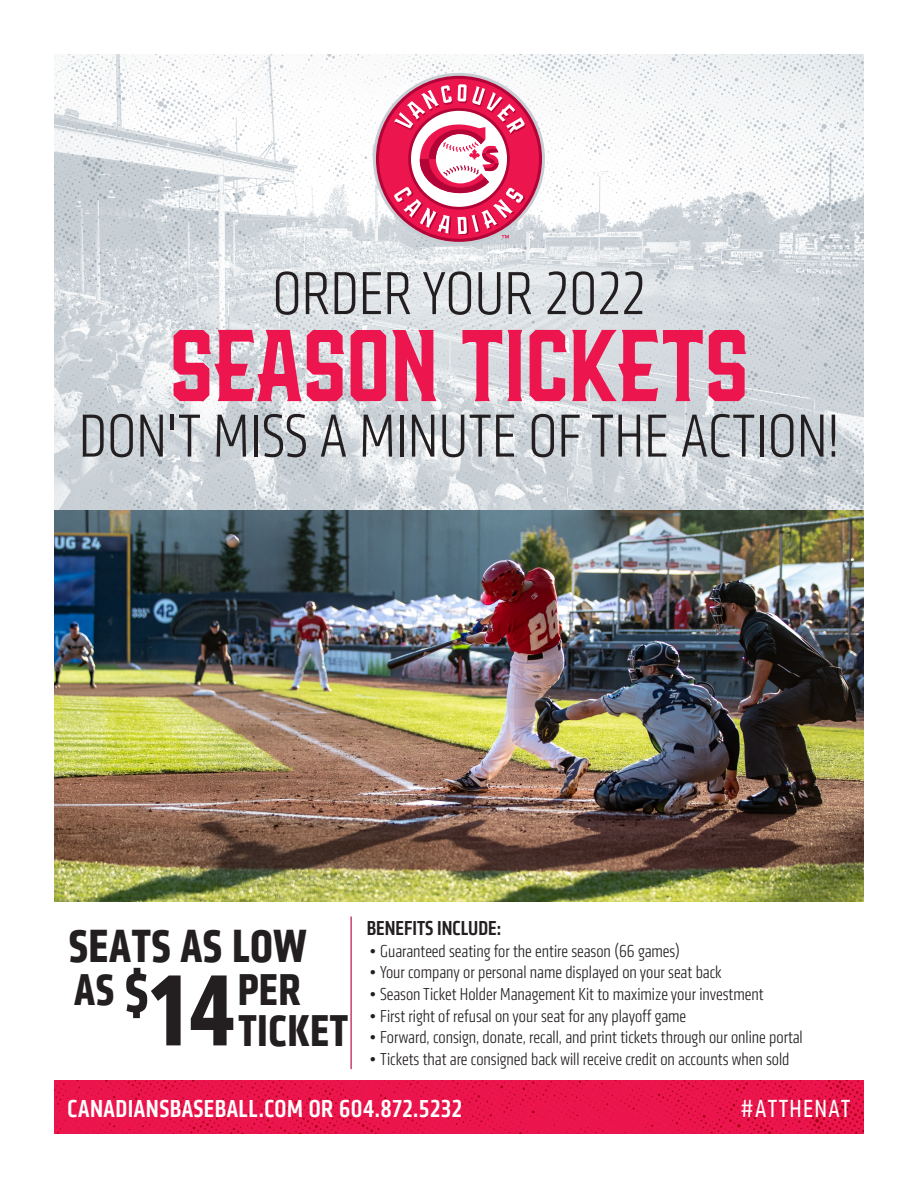
<style>
.page{position:relative;width:918px;height:1188px;background:#fff}
.page>*{position:absolute;margin:0;border:0;box-sizing:border-box;transform-origin:0 0}
.Section_Headline{font:90px "Canadians";letter-spacing:-.01em;color:#ed154e}
.Section_Headline-2{font:300 condensed 63px "Klavika";color:#231f20}
.small_header{font:700 condensed 48px "Klavika";letter-spacing:.01em;color:#231f20}
.small_header-2{font:700 condensed 45.9px/41px "Klavika";letter-spacing:.01em;color:#231f20}
.small_header-3{font:500 condensed 25.5px "Klavika";letter-spacing:.02em;color:#fff}
.small_header-4{font:condensed 25.5px "Klavika";letter-spacing:.05em;color:#fff}
.SubHead{font:500 condensed 21px "Klavika";color:#231f20}
.Bullets{font:300 condensed 18px "Klavika";color:#231f20}
.s1{font-size:59.1px}
.s2{font-size:105px}
</style>
<div class="page">
<img style="left:54px;top:54px;width:810px;height:457px">
<img style="left:54px;top:511px;width:810px;height:391px">
<img style="left:54px;top:1080px;width:810px;height:54px">
<hr style="left:351px;top:916px;width:1px;height:153px;background:#b30437">
<svg style="left:373px;top:73px;width:172px;height:172px"></svg>
<svg style="left:379px;top:79px;width:160px;height:160px"></svg>
<p class="Section_Headline-2" style="left:272px;top:259px;width:375px">ORDER YOUR 2022</p>
<p class="Section_Headline" style="left:169px;top:318px;width:582px">SEASON TICKETS</p>
<p class="Section_Headline-2" style="left:79px;top:401px;width:762px">DON'T MISS A MINUTE OF THE ACTION!</p>
<p class="small_header" style="left:69px;top:915px;width:239px">SEATS AS LOW</p>
<p class="small_header-2" style="left:239px;top:969px;width:111px;text-indent:-164px">AS <span class="s1">$</span><span class="s2">14</span>PER<br>TICKET</p>
<p class="SubHead" style="left:367px;top:915px;width:136px">BENEFITS INCLUDE:</p>
<p class="Bullets" style="left:369px;top:941px;width:312px">• Guaranteed seating for the entire season (66 games)</p>
<p class="Bullets" style="left:369px;top:963px;width:354px">• Your company or personal name displayed on your seat back</p>
<p class="Bullets" style="left:369px;top:984px;width:396px">• Season Ticket Holder Management Kit to maximize your investment</p>
<p class="Bullets" style="left:369px;top:1006px;width:318px">• First right of refusal on your seat for any playoff game</p>
<p class="Bullets" style="left:369px;top:1027px;width:435px">• Forward, consign, donate, recall, and print tickets through our online portal</p>
<p class="Bullets" style="left:369px;top:1049px;width:421px">• Tickets that are consigned back will receive credit on accounts when sold</p>
<p class="small_header-3" style="left:68px;top:1092px;width:396px">CANADIANSBASEBALL.COM OR 604.872.5232</p>
<p class="small_header-4" style="left:741px;top:1093px;width:111px">#ATTHENAT</p>
</div>
